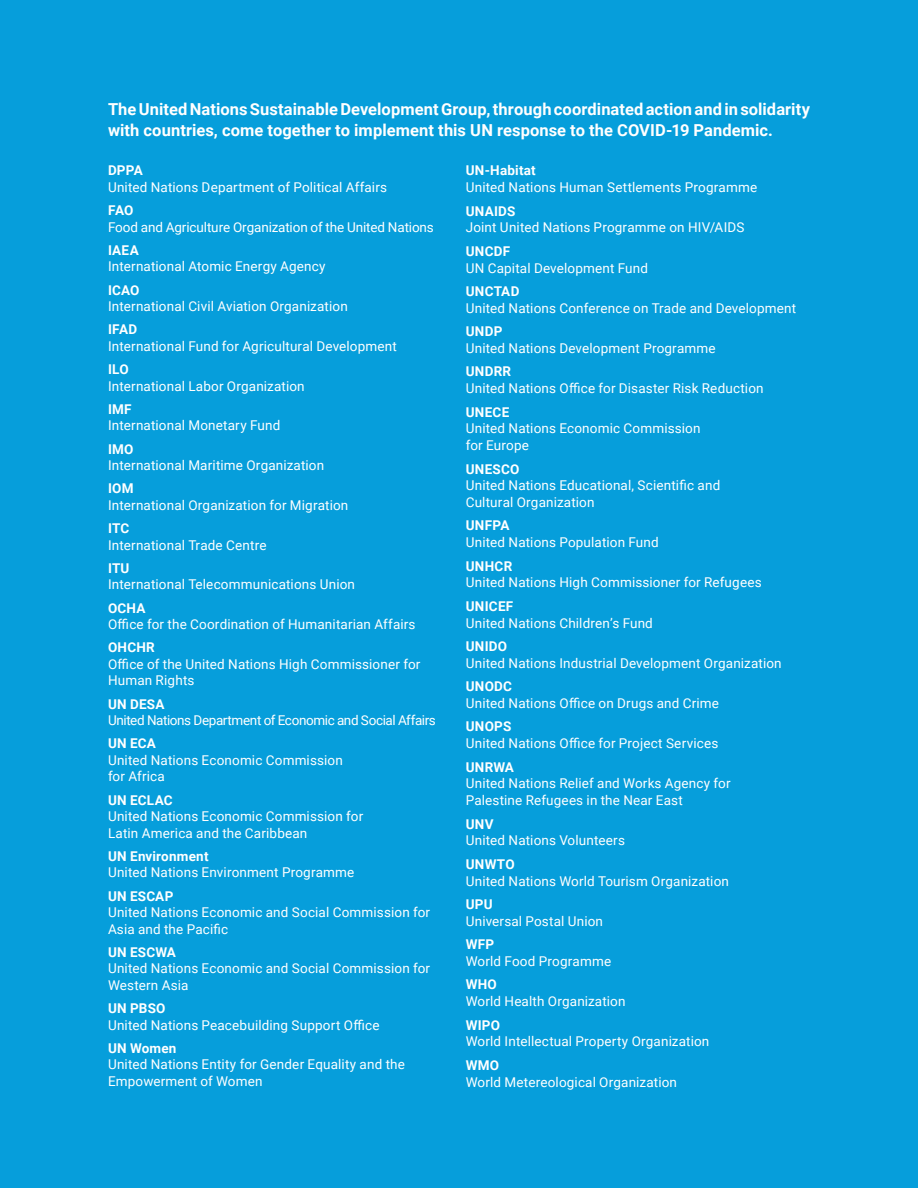
<style>
.page{position:relative;width:918px;height:1188px;background:#069edb}
.page>*{position:absolute;margin:0;border:0;box-sizing:border-box;transform-origin:0 0}
.t1{font:700 16.5px/21px "Roboto";letter-spacing:.005em;color:#fff}
.t2{font:13.5px/16.5px "Roboto";letter-spacing:.01em;color:#fff}
.t3{font:700 13.5px "Roboto";letter-spacing:.015em;color:#fff}
.t4{font:13.5px "Roboto";letter-spacing:-.03em;color:#fff}
.t5{font:13.5px "Roboto";letter-spacing:-.01em;color:#fff}
</style>
<div class="page">
<p class="t1" style="left:108px;top:100px;width:703px">The United Nations Sustainable Development Group, through coordinated action and in solidarity with countries, come together to implement this UN response to the COVID-19 Pandemic.</p>
<p class="t3" style="left:108px;top:165px;width:37px">DPPA</p>
<p class="t2" style="left:108px;top:180px;width:281px">United Nations Department of Political Affairs</p>
<p class="t3" style="left:108px;top:205px;width:27px">FAO</p>
<p class="t5" style="left:108px;top:221px;width:327px">Food and Agriculture Organization of the United Nations</p>
<p class="t3" style="left:108px;top:244px;width:32px">IAEA</p>
<p class="t2" style="left:108px;top:259px;width:219px">International Atomic Energy Agency</p>
<p class="t3" style="left:108px;top:284px;width:33px">ICAO</p>
<p class="t2" style="left:108px;top:299px;width:241px">International Civil Aviation Organization</p>
<p class="t3" style="left:108px;top:324px;width:31px">IFAD</p>
<p class="t2" style="left:108px;top:339px;width:291px">International Fund for Agricultural Development</p>
<p class="t3" style="left:108px;top:364px;width:22px">ILO</p>
<p class="t2" style="left:108px;top:379px;width:198px">International Labor Organization</p>
<p class="t3" style="left:108px;top:403px;width:25px">IMF</p>
<p class="t2" style="left:108px;top:418px;width:174px">International Monetary Fund</p>
<p class="t3" style="left:108px;top:443px;width:27px">IMO</p>
<p class="t2" style="left:108px;top:458px;width:218px">International Maritime Organization</p>
<p class="t3" style="left:108px;top:483px;width:27px">IOM</p>
<p class="t2" style="left:108px;top:498px;width:242px">International Organization for Migration</p>
<p class="t3" style="left:108px;top:523px;width:23px">ITC</p>
<p class="t2" style="left:108px;top:538px;width:160px">International Trade Centre</p>
<p class="t3" style="left:108px;top:562px;width:23px">ITU</p>
<p class="t2" style="left:108px;top:577px;width:249px">International Telecommunications Union</p>
<p class="t3" style="left:108px;top:602px;width:39px">OCHA</p>
<p class="t2" style="left:108px;top:616px;width:309px">Office for the Coordination of Humanitarian Affairs</p>
<p class="t3" style="left:108px;top:642px;width:48px">OHCHR</p>
<p class="t2" style="left:108px;top:655px;width:314px">Office of the United Nations High Commissioner for<br>Human Rights</p>
<p class="t3" style="left:108px;top:698px;width:58px">UN DESA</p>
<p class="t4" style="left:108px;top:714px;width:329px">United Nations Department of Economic and Social Affairs</p>
<p class="t3" style="left:108px;top:738px;width:49px">UN ECA</p>
<p class="t2" style="left:108px;top:753px;width:236px">United Nations Economic Commission for Africa</p>
<p class="t3" style="left:108px;top:794px;width:66px">UN ECLAC</p>
<p class="t2" style="left:108px;top:809px;width:257px">United Nations Economic Commission for<br>Latin America and the Caribbean</p>
<p class="t3" style="left:108px;top:850px;width:102px">UN Environment</p>
<p class="t2" style="left:108px;top:865px;width:248px">United Nations Environment Programme</p>
<p class="t3" style="left:108px;top:890px;width:67px">UN ESCAP</p>
<p class="t2" style="left:108px;top:905px;width:324px">United Nations Economic and Social Commission for<br>Asia and the Pacific</p>
<p class="t3" style="left:108px;top:946px;width:69px">UN ESCWA</p>
<p class="t2" style="left:108px;top:961px;width:324px">United Nations Economic and Social Commission for<br>Western Asia</p>
<p class="t3" style="left:108px;top:1003px;width:59px">UN PBSO</p>
<p class="t2" style="left:108px;top:1016px;width:273px">United Nations Peacebuilding Support Office</p>
<p class="t3" style="left:108px;top:1042px;width:70px">UN Women</p>
<p class="t2" style="left:108px;top:1057px;width:298px">United Nations Entity for Gender Equality and the<br>Empowerment of Women</p>
<p class="t3" style="left:466px;top:165px;width:72px">UN-Habitat</p>
<p class="t2" style="left:466px;top:180px;width:293px">United Nations Human Settlements Programme</p>
<p class="t3" style="left:466px;top:205px;width:51px">UNAIDS</p>
<p class="t2" style="left:466px;top:220px;width:280px">Joint United Nations Programme on HIV/AIDS</p>
<p class="t3" style="left:466px;top:245px;width:46px">UNCDF</p>
<p class="t2" style="left:466px;top:260px;width:184px">UN Capital Development Fund</p>
<p class="t3" style="left:466px;top:285px;width:55px">UNCTAD</p>
<p class="t2" style="left:466px;top:301px;width:332px">United Nations Conference on Trade and Development</p>
<p class="t3" style="left:466px;top:326px;width:38px">UNDP</p>
<p class="t2" style="left:466px;top:341px;width:251px">United Nations Development Programme</p>
<p class="t3" style="left:466px;top:366px;width:47px">UNDRR</p>
<p class="t2" style="left:466px;top:380px;width:299px">United Nations Office for Disaster Risk Reduction</p>
<p class="t3" style="left:466px;top:406px;width:45px">UNECE</p>
<p class="t2" style="left:466px;top:421px;width:236px">United Nations Economic Commission for Europe</p>
<p class="t3" style="left:466px;top:463px;width:55px">UNESCO</p>
<p class="t2" style="left:466px;top:477px;width:256px">United Nations Educational, Scientific and<br>Cultural Organization</p>
<p class="t3" style="left:466px;top:520px;width:45px">UNFPA</p>
<p class="t2" style="left:466px;top:535px;width:195px">United Nations Population Fund</p>
<p class="t3" style="left:466px;top:560px;width:48px">UNHCR</p>
<p class="t2" style="left:466px;top:575px;width:297px">United Nations High Commissioner for Refugees</p>
<p class="t3" style="left:466px;top:600px;width:49px">UNICEF</p>
<p class="t2" style="left:466px;top:615px;width:189px">United Nations Children’s Fund</p>
<p class="t3" style="left:466px;top:640px;width:43px">UNIDO</p>
<p class="t2" style="left:466px;top:656px;width:317px">United Nations Industrial Development Organization</p>
<p class="t3" style="left:466px;top:681px;width:48px">UNODC</p>
<p class="t2" style="left:466px;top:694px;width:255px">United Nations Office on Drugs and Crime</p>
<p class="t3" style="left:466px;top:721px;width:47px">UNOPS</p>
<p class="t2" style="left:466px;top:735px;width:254px">United Nations Office for Project Services</p>
<p class="t3" style="left:466px;top:761px;width:50px">UNRWA</p>
<p class="t2" style="left:466px;top:776px;width:266px">United Nations Relief and Works Agency for<br>Palestine Refugees in the Near East</p>
<p class="t3" style="left:466px;top:818px;width:29px">UNV</p>
<p class="t2" style="left:466px;top:833px;width:161px">United Nations Volunteers</p>
<p class="t3" style="left:466px;top:858px;width:50px">UNWTO</p>
<p class="t2" style="left:466px;top:873px;width:265px">United Nations World Tourism Organization</p>
<p class="t3" style="left:466px;top:898px;width:28px">UPU</p>
<p class="t2" style="left:466px;top:914px;width:139px">Universal Postal Union</p>
<p class="t3" style="left:466px;top:939px;width:30px">WFP</p>
<p class="t2" style="left:466px;top:954px;width:147px">World Food Programme</p>
<p class="t3" style="left:466px;top:979px;width:33px">WHO</p>
<p class="t2" style="left:466px;top:994px;width:161px">World Health Organization</p>
<p class="t3" style="left:466px;top:1019px;width:36px">WIPO</p>
<p class="t2" style="left:466px;top:1034px;width:245px">World Intellectual Property Organization</p>
<p class="t3" style="left:466px;top:1059px;width:35px">WMO</p>
<p class="t2" style="left:466px;top:1074px;width:213px">World Metereological Organization</p>
</div>
